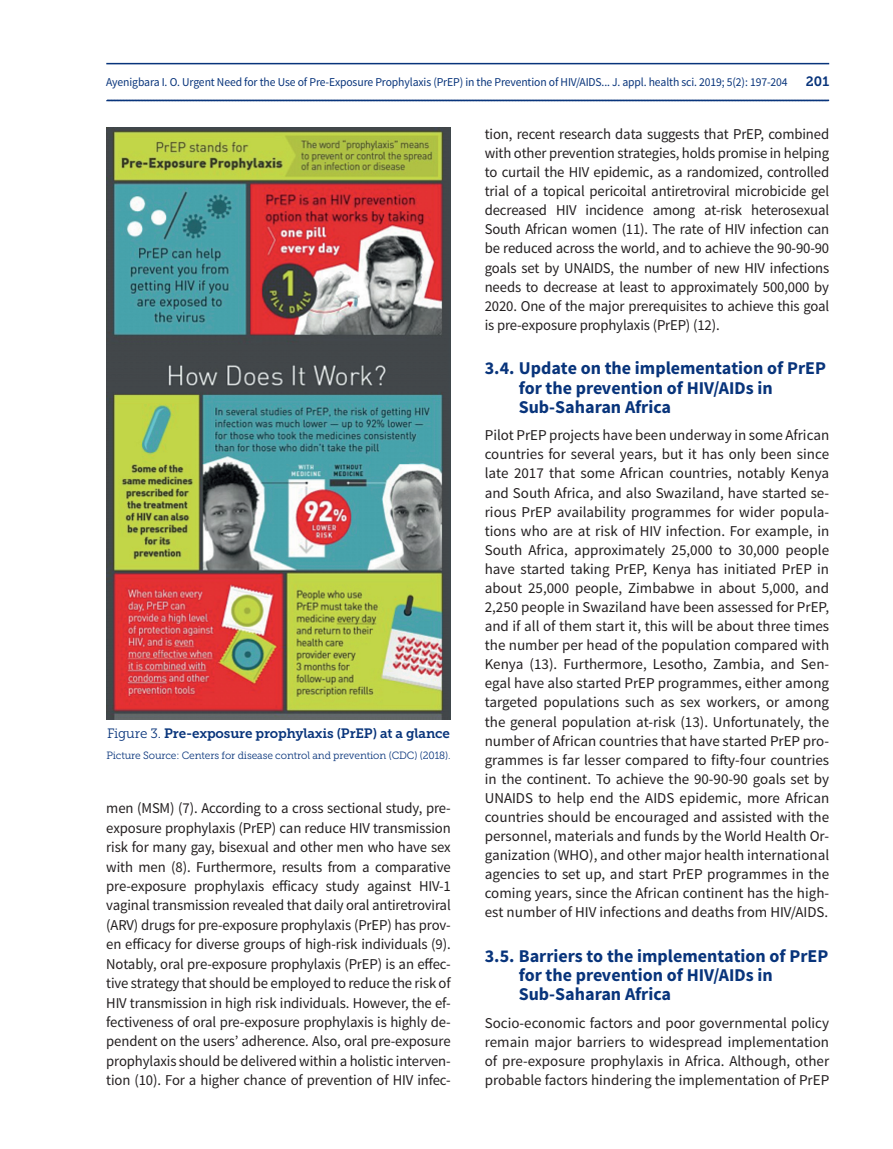
<style>
.page{position:relative;width:893px;height:1149px;background:#fff}
.page>*{position:absolute;margin:0;border:0;box-sizing:border-box;transform-origin:0 0}
.podpodnaslov{font:700 18px/19px "Source Sans Pro";color:#08347b}
.text-en{font:15px/19px "Source Sans Pro";letter-spacing:-.01em;color:#231f20;text-align:justify}
.tablica-podnaslov{font:13.5px "Museo Slab 700";letter-spacing:-.01em;color:#08347b}
.t1{font:12px "Source Sans Pro";letter-spacing:-.01em;color:#08347b}
.tablica-fus{font:10.5px "Museo Slab 300";letter-spacing:-.01em;color:#08347b}
.s1{font-family:"Museo Slab 300"}
</style>
<div class="page">
<hr style="left:106px;top:63px;width:723px;height:1px;background:#08347b">
<svg style="left:106px;top:99px;width:723px;height:2px"></svg>
<img style="left:106px;top:128px;width:345px;height:591px">
<p class="t1" style="left:106px;top:74px;width:683px">Ayenigbara I. O. Urgent Need for the Use of Pre-Exposure Prophylaxis (PrEP) in the Prevention of HIV/AIDS... J. appl. health sci. 2019; 5(2): 197-204</p>
<p class="tablica-podnaslov" style="left:806px;top:73px;width:25px">201</p>
<p class="text-en" style="left:485px;top:125px;width:346px">tion, recent research data suggests that PrEP, combined with other prevention strategies, holds promise in helping to curtail the HIV epidemic, as a randomized, controlled trial of a topical pericoital antiretroviral microbicide gel decreased HIV incidence among at-risk heterosexual South African women (11). The rate of HIV infection can be reduced across the world, and to achieve the 90-90-90 goals set by UNAIDS, the number of new HIV infections needs to decrease at least to approximately 500,000 by 2020. One of the major prerequisites to achieve this goal is pre-exposure prophylaxis (PrEP) (12).</p>
<p class="podpodnaslov" style="left:519px;top:359px;width:309px;text-indent:-34px">3.4. Update on the implementation of PrEP for the prevention of HIV/AIDs in<br>Sub-Saharan Africa</p>
<p class="text-en" style="left:485px;top:426px;width:346px">Pilot PrEP projects have been underway in some African countries for several years, but it has only been since late 2017 that some African countries, notably Kenya and South Africa, and also Swaziland, have started se&shy;rious PrEP availability programmes for wider popula&shy;tions who are at risk of HIV infection. For example, in South Africa, approximately 25,000 to 30,000 people have started taking PrEP, Kenya has initiated PrEP in about 25,000 people, Zimbabwe in about 5,000, and 2,250 people in Swaziland have been assessed for PrEP, and if all of them start it, this will be about three times the number per head of the population compared with Kenya (13). Furthermore, Lesotho, Zambia, and Sen&shy;egal have also started PrEP programmes, either among targeted populations such as sex workers, or among the general population at-risk (13). Unfortunately, the number of African countries that have started PrEP pro&shy;grammes is far lesser compared to fifty-four countries in the continent. To achieve the 90-90-90 goals set by UNAIDS to help end the AIDS epidemic, more African countries should be encouraged and assisted with the personnel, materials and funds by the World Health Or&shy;ganization (WHO), and other major health international agencies to set up, and start PrEP programmes in the coming years, since the African continent has the high&shy;est number of HIV infections and deaths from HIV/AIDS.</p>
<p class="podpodnaslov" style="left:519px;top:946px;width:311px;text-indent:-34px">3.5. Barriers to the implementation of PrEP for the prevention of HIV/AIDs in<br>Sub-Saharan Africa</p>
<p class="text-en" style="left:485px;top:1013px;width:346px">Socio-economic factors and poor governmental policy remain major barriers to widespread implementation of pre-exposure prophylaxis in Africa. Although, other probable factors hindering the implementation of PrEP</p>
<p class="tablica-podnaslov" style="left:107px;top:725px;width:344px"><span class="s1">Figure 3.</span> Pre-exposure prophylaxis (PrEP) at a glance</p>
<p class="tablica-fus" style="left:106px;top:749px;width:346px">Picture Source: Centers for disease control and prevention (CDC) (2018).</p>
<p class="text-en" style="left:106px;top:798px;width:346px">men (MSM) (7). According to a cross sectional study, pre&shy;exposure prophylaxis (PrEP) can reduce HIV transmission risk for many gay, bisexual and other men who have sex with men (8). Furthermore, results from a comparative pre-exposure prophylaxis efficacy study against HIV-1 vaginal transmission revealed that daily oral antiretroviral (ARV) drugs for pre-exposure prophylaxis (PrEP) has prov&shy;en efficacy for diverse groups of high-risk individuals (9).<br>Notably, oral pre-exposure prophylaxis (PrEP) is an effec&shy;tive strategy that should be employed to reduce the risk of HIV transmission in high risk individuals. However, the ef&shy;fectiveness of oral pre-exposure prophylaxis is highly de&shy;pendent on the users’ adherence. Also, oral pre-exposure prophylaxis should be delivered within a holistic interven&shy;tion (10). For a higher chance of prevention of HIV infec-</p>
</div>
